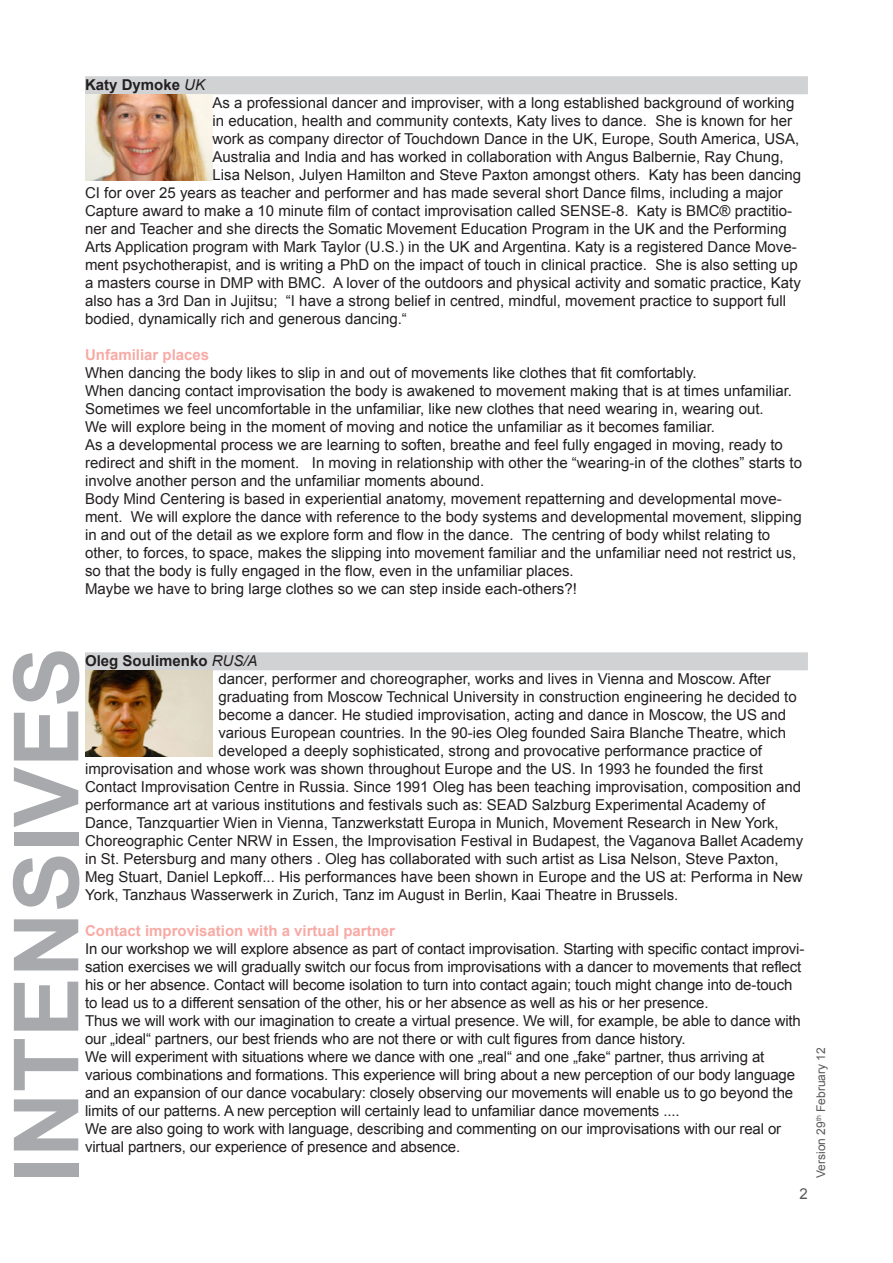
<style>
.page{position:relative;width:893px;height:1263px;background:#fff}
.page>*{position:absolute;margin:0;border:0;box-sizing:border-box;transform-origin:0 0}
.t1{font:700 90px "Arial";color:#a8a9ad}
.t2{font:15px/18px "Arial";color:#231f20}
.t3{font:700 15px "Arial";color:#f8aaa5}
.t4{font:700 15px "Arial";color:#231f20}
.t5{font:15px "Arial";color:#57585a}
.t6{font:12px "Arial";color:#57585a}
.s1{font-weight:400;font-style:italic}
</style>
<div class="page">
<div style="left:85px;top:76px;width:723px;height:18px;background:#d1d2d4"></div>
<div style="left:85px;top:652px;width:723px;height:18px;background:#d1d2d4"></div>
<img style="left:85px;top:94px;width:127px;height:86px">
<img style="left:85px;top:670px;width:128px;height:86px">
<p class="t4" style="left:85px;top:75px;width:122px">Katy Dymoke <span class="s1">UK</span></p>
<p class="t2" style="left:213px;top:94px;width:583px">As a professional dancer and improviser, with a long established background of working</p>
<p class="t2" style="left:213px;top:112px;width:581px">in education, health and community contexts, Katy lives to dance. She is known for her</p>
<p class="t2" style="left:213px;top:130px;width:588px">work as company director of Touchdown Dance in the UK, Europe, South America, USA,</p>
<p class="t2" style="left:213px;top:148px;width:573px">Australia and India and has worked in collaboration with Angus Balbernie, Ray Chung,</p>
<p class="t2" style="left:213px;top:166px;width:590px">Lisa Nelson, Julyen Hamilton and Steve Paxton amongst others. Katy has been dancing</p>
<p class="t2" style="left:85px;top:184px;width:699px">CI for over 25 years as teacher and performer and has made several short Dance films, including a major</p>
<p class="t2" style="left:85px;top:202px;width:709px">Capture award to make a 10 minute film of contact improvisation called SENSE-8. Katy is BMC® practitio-</p>
<p class="t2" style="left:85px;top:220px;width:703px">ner and Teacher and she directs the Somatic Movement Education Program in the UK and the Performing</p>
<p class="t2" style="left:85px;top:238px;width:713px">Arts Application program with Mark Taylor (U.S.) in the UK and Argentina. Katy is a registered Dance Move-</p>
<p class="t2" style="left:85px;top:256px;width:714px">ment psychotherapist, and is writing a PhD on the impact of touch in clinical practice. She is also setting up</p>
<p class="t2" style="left:85px;top:274px;width:717px">a masters course in DMP with BMC. A lover of the outdoors and physical activity and somatic practice, Katy</p>
<p class="t2" style="left:85px;top:292px;width:703px">also has a 3rd Dan in Jujitsu; “I have a strong belief in centred, mindful, movement practice to support full</p>
<p class="t2" style="left:85px;top:310px;width:323px">bodied, dynamically rich and generous dancing.“</p>
<p class="t3" style="left:85px;top:345px;width:126px">Unfamiliar places</p>
<p class="t2" style="left:85px;top:364px;width:718px">When dancing the body likes to slip in and out of movements like clothes that fit comfortably.<br>When dancing contact improvisation the body is awakened to movement making that is at times unfamiliar.<br>Sometimes we feel uncomfortable in the unfamiliar, like new clothes that need wearing in, wearing out.<br>We will explore being in the moment of moving and notice the unfamiliar as it becomes familiar.<br>As a developmental process we are learning to soften, breathe and feel fully engaged in moving, ready to redirect and shift in the moment. In moving in relationship with other the “wearing-in of the clothes” starts to involve another person and the unfamiliar moments abound.<br>Body Mind Centering is based in experiential anatomy, movement repatterning and developmental move&shy;ment. We will explore the dance with reference to the body systems and developmental movement, slipping in and out of the detail as we explore form and flow in the dance. The centring of body whilst relating to other, to forces, to space, makes the slipping into movement familiar and the unfamiliar need not restrict us, so that the body is fully engaged in the flow, even in the unfamiliar places.<br>Maybe we have to bring large clothes so we can step inside each-others?!</p>
<h1 class="t1" style="left:-13px;top:1182px;width:537px;rotate:-90deg">INTENSIVES</h1>
<p class="t4" style="left:85px;top:651px;width:174px">Oleg Soulimenko <span class="s1">RUS/A</span></p>
<p class="t2" style="left:218px;top:670px;width:554px">dancer, performer and choreographer, works and lives in Vienna and Moscow. After</p>
<p class="t2" style="left:218px;top:688px;width:580px">graduating from Moscow Technical University in construction engineering he decided to</p>
<p class="t2" style="left:218px;top:706px;width:569px">become a dancer. He studied improvisation, acting and dance in Moscow, the US and</p>
<p class="t2" style="left:218px;top:724px;width:569px">various European countries. In the 90-ies Oleg founded Saira Blanche Theatre, which</p>
<p class="t2" style="left:218px;top:742px;width:545px">developed a deeply sophisticated, strong and provocative performance practice of</p>
<p class="t2" style="left:85px;top:760px;width:679px">improvisation and whose work was shown throughout Europe and the US. In 1993 he founded the first</p>
<p class="t2" style="left:85px;top:778px;width:718px">Contact Improvisation Centre in Russia. Since 1991 Oleg has been teaching improvisation, composition and</p>
<p class="t2" style="left:85px;top:796px;width:682px">performance art at various institutions and festivals such as: SEAD Salzburg Experimental Academy of</p>
<p class="t2" style="left:85px;top:814px;width:695px">Dance, Tanzquartier Wien in Vienna, Tanzwerkstatt Europa in Munich, Movement Research in New York,</p>
<p class="t2" style="left:85px;top:832px;width:720px">Choreographic Center NRW in Essen, the Improvisation Festival in Budapest, the Vaganova Ballet Academy</p>
<p class="t2" style="left:85px;top:850px;width:695px">in St. Petersburg and many others . Oleg has collaborated with such artist as Lisa Nelson, Steve Paxton,</p>
<p class="t2" style="left:85px;top:868px;width:719px">Meg Stuart, Daniel Lepkoff... His performances have been shown in Europe and the US at: Performa in New</p>
<p class="t2" style="left:85px;top:886px;width:595px">York, Tanzhaus Wasserwerk in Zurich, Tanz im August in Berlin, Kaai Theatre in Brussels.</p>
<p class="t3" style="left:85px;top:921px;width:312px">Contact improvisation with a virtual partner</p>
<p class="t2" style="left:85px;top:940px;width:721px">In our workshop we will explore absence as part of contact improvisation. Starting with specific contact improvi&shy;sation exercises we will gradually switch our focus from improvisations with a dancer to movements that reflect his or her absence. Contact will become isolation to turn into contact again; touch might change into de-touch to lead us to a different sensation of the other, his or her absence as well as his or her presence.<br>Thus we will work with our imagination to create a virtual presence. We will, for example, be able to dance with our „ideal“ partners, our best friends who are not there or with cult figures from dance history.<br>We will experiment with situations where we dance with one „real“ and one „fake“ partner, thus arriving at various combinations and formations. This experience will bring about a new perception of our body language and an expansion of our dance vocabulary: closely observing our movements will enable us to go beyond the limits of our patterns. A new perception will certainly lead to unfamiliar dance movements ....<br>We are also going to work with language, describing and commenting on our improvisations with our real or virtual partners, our experience of presence and absence.</p>
<p class="t5" style="left:800px;top:1184px;width:10px">2</p>
<p class="t6" style="left:813px;top:1178px;width:132px;rotate:-90deg">Version 29<sup>th</sup> February 12</p>
</div>
